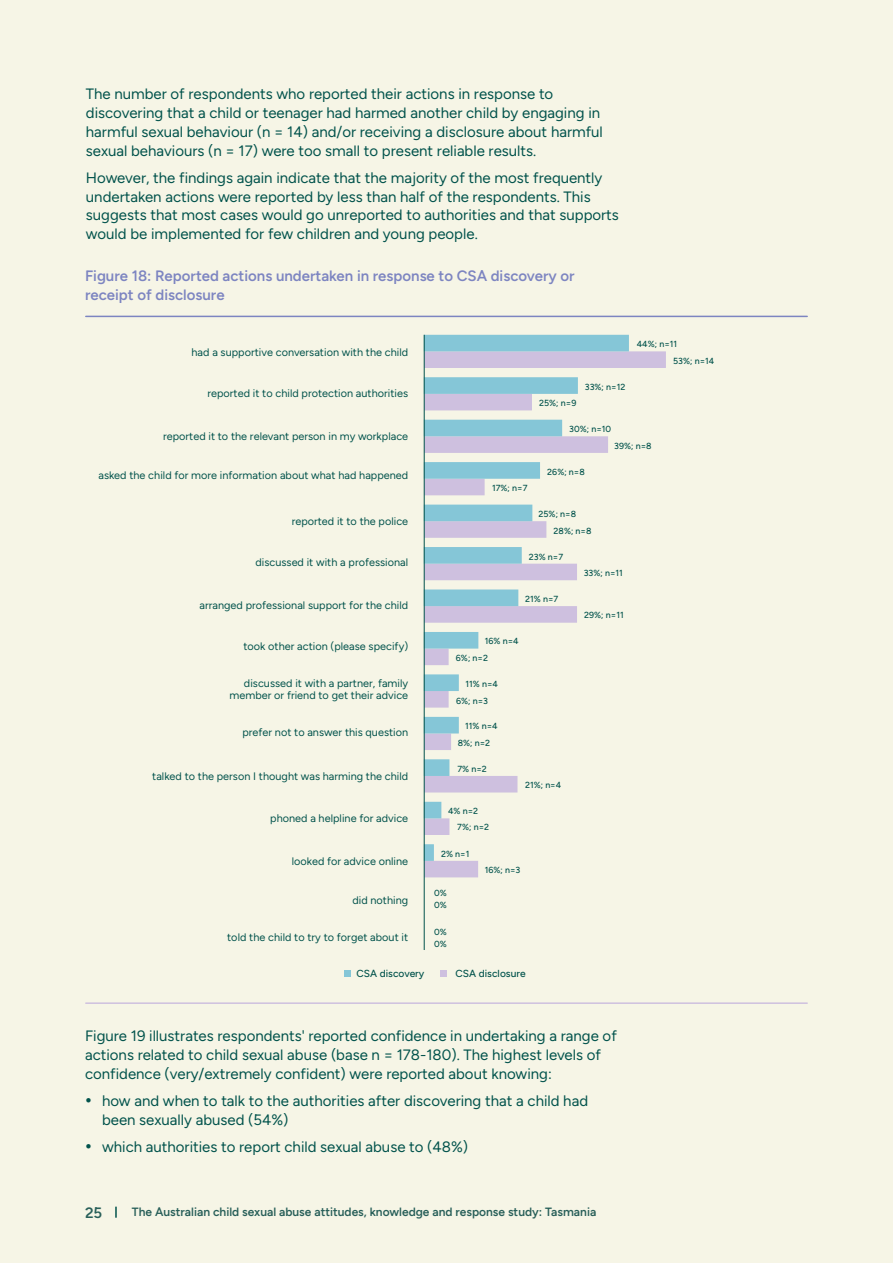
<style>
.page{position:relative;width:893px;height:1263px;background:#f6f5e6}
.page>*{position:absolute;margin:0;border:0;box-sizing:border-box;transform-origin:0 0}
.t1{font:15px/18.8px "Figtree";color:#02534c}
.t2{font:600 15px/18.8px "Figtree";color:#7d85c1}
.t3{font:600 15px "Figtree";color:#285f59}
.t4{font:600 12px "Figtree";color:#285f59}
.t5{font:10.95px/12px "Figtree";letter-spacing:.005em;color:#02534c;text-align:right}
.t6{font:500 10.2px "Figtree";letter-spacing:.005em;color:#02534c}
.t7{font:500 8.85px/16.6px "Figtree";letter-spacing:.005em;color:#02534c}
</style>
<div class="page">
<svg style="left:115px;top:1206px;width:2px;height:12px"></svg>
<div style="left:424px;top:351px;width:242px;height:17px;background:#cec0df;border:2px solid #cec0df"></div>
<div style="left:424px;top:335px;width:205px;height:16px;background:#85c6d7"></div>
<div style="left:424px;top:394px;width:108px;height:16px;background:#cec0df"></div>
<div style="left:424px;top:377px;width:154px;height:17px;background:#85c6d7;border:2px solid #85c6d7"></div>
<div style="left:424px;top:436px;width:184px;height:17px;background:#cec0df;border:2px solid #cec0df"></div>
<div style="left:424px;top:420px;width:138px;height:16px;background:#85c6d7"></div>
<div style="left:424px;top:479px;width:61px;height:16px;background:#cec0df"></div>
<div style="left:424px;top:462px;width:116px;height:17px;background:#85c6d7;border:2px solid #85c6d7"></div>
<div style="left:424px;top:521px;width:122px;height:17px;background:#cec0df;border:2px solid #cec0df"></div>
<div style="left:424px;top:505px;width:108px;height:16px;background:#85c6d7"></div>
<div style="left:424px;top:564px;width:153px;height:16px;background:#cec0df"></div>
<div style="left:424px;top:547px;width:98px;height:17px;background:#85c6d7;border:2px solid #85c6d7"></div>
<div style="left:424px;top:606px;width:153px;height:17px;background:#cec0df;border:2px solid #cec0df"></div>
<div style="left:424px;top:589px;width:94px;height:17px;background:#85c6d7;border:2px solid #85c6d7"></div>
<div style="left:424px;top:648px;width:25px;height:17px;background:#cec0df"></div>
<div style="left:424px;top:632px;width:54px;height:17px;background:#85c6d7;border:2px solid #85c6d7"></div>
<div style="left:424px;top:691px;width:25px;height:17px;background:#cec0df;border:2px solid #cec0df"></div>
<div style="left:424px;top:674px;width:35px;height:17px;background:#85c6d7;border:2px solid #85c6d7"></div>
<div style="left:424px;top:733px;width:27px;height:17px;background:#cec0df;border:2px solid #cec0df"></div>
<div style="left:424px;top:717px;width:35px;height:16px;background:#85c6d7"></div>
<div style="left:424px;top:776px;width:93px;height:16px;background:#cec0df"></div>
<div style="left:424px;top:759px;width:25px;height:17px;background:#85c6d7;border:2px solid #85c6d7"></div>
<div style="left:424px;top:818px;width:25px;height:17px;background:#cec0df;border:2px solid #cec0df"></div>
<div style="left:424px;top:802px;width:17px;height:16px;background:#85c6d7"></div>
<div style="left:424px;top:861px;width:54px;height:16px;background:#cec0df"></div>
<div style="left:424px;top:844px;width:10px;height:17px;background:#85c6d7;border:2px solid #85c6d7"></div>
<hr style="left:86px;top:316px;width:721px;height:1px;background:#7d85c1">
<hr style="left:86px;top:1002px;width:721px;height:2px;background:#cec0df">
<hr style="left:424px;top:335px;width:1px;height:615px;background:#02534c">
<svg style="left:345px;top:971px;width:6px;height:6px"></svg>
<svg style="left:441px;top:971px;width:6px;height:6px"></svg>
<p class="t1" style="left:86px;top:85px;width:518px">The number of respondents who reported their actions in response to discovering that a child or teenager had harmed another child by engaging in harmful sexual behaviour (n = 14) and/or receiving a disclosure about harmful sexual behaviours (n = 17) were too small to present reliable results.</p>
<p class="t1" style="left:86px;top:168px;width:534px">However, the findings again indicate that the majority of the most frequently undertaken actions were reported by less than half of the respondents. This suggests that most cases would go unreported to authorities and that supports would be implemented for few children and young people.</p>
<p class="t2" style="left:85px;top:266px;width:491px">Figure 18: Reported actions undertaken in response to CSA discovery or receipt of disclosure</p>
<p class="t7" style="left:673px;top:336px;width:43px;text-indent:-36px">44%; n=11<br>53%; n=14</p>
<p class="t5" style="left:192px;top:346px;width:218px">had a supportive conversation with the child</p>
<p class="t5" style="left:207px;top:387px;width:202px">reported it to child protection authorities</p>
<p class="t5" style="left:163px;top:430px;width:247px">reported it to the relevant person in my workplace</p>
<p class="t5" style="left:98px;top:469px;width:311px">asked the child for more information about what had happened</p>
<p class="t5" style="left:292px;top:515px;width:118px">reported it to the police</p>
<p class="t5" style="left:255px;top:557px;width:154px">discussed it with a professional</p>
<p class="t5" style="left:199px;top:599px;width:210px">arranged professional support for the child</p>
<p class="t5" style="left:243px;top:640px;width:166px">took other action (please specify)</p>
<p class="t5" style="left:230px;top:677px;width:180px">discussed it with a partner, family member or friend to get their advice</p>
<p class="t5" style="left:242px;top:726px;width:167px">prefer not to answer this question</p>
<p class="t5" style="left:152px;top:770px;width:257px">talked to the person I thought was harming the child</p>
<p class="t5" style="left:270px;top:812px;width:140px">phoned a helpline for advice</p>
<p class="t5" style="left:292px;top:855px;width:118px">looked for advice online</p>
<p class="t5" style="left:352px;top:894px;width:57px">did nothing</p>
<p class="t5" style="left:227px;top:931px;width:183px">told the child to try to forget about it</p>
<p class="t6" style="left:356px;top:967px;width:69px">CSA discovery</p>
<p class="t6" style="left:455px;top:967px;width:72px">CSA disclosure</p>
<p class="t7" style="left:585px;top:378px;width:42px">33%; n=12</p>
<p class="t7" style="left:539px;top:395px;width:39px">25%; n=9</p>
<p class="t7" style="left:569px;top:421px;width:44px">30%; n=10</p>
<p class="t7" style="left:614px;top:437px;width:39px">39%; n=8</p>
<p class="t7" style="left:547px;top:463px;width:39px">26%; n=8</p>
<p class="t7" style="left:492px;top:480px;width:37px">17%; n=7</p>
<p class="t7" style="left:554px;top:506px;width:39px;text-indent:-15px">25%; n=8<br>28%; n=8</p>
<p class="t7" style="left:529px;top:548px;width:36px">23% n=7</p>
<p class="t7" style="left:584px;top:564px;width:41px">33%; n=11</p>
<p class="t7" style="left:525px;top:590px;width:35px">21% n=7</p>
<p class="t7" style="left:584px;top:607px;width:41px">29%; n=11</p>
<p class="t7" style="left:456px;top:633px;width:64px;text-indent:29px">16% n=4<br>6%; n=2</p>
<p class="t7" style="left:456px;top:675px;width:44px;text-indent:9px">11% n=4<br>6%; n=3</p>
<p class="t7" style="left:458px;top:718px;width:41px;text-indent:7px">11% n=4<br>8%; n=2</p>
<p class="t7" style="left:457px;top:760px;width:31px">7% n=2</p>
<p class="t7" style="left:525px;top:776px;width:38px">21%; n=4</p>
<p class="t7" style="left:457px;top:803px;width:33px;line-height:16.2px;text-indent:-9px">4% n=2<br>7%; n=2</p>
<p class="t7" style="left:441px;top:845px;width:30px">2% n=1</p>
<p class="t7" style="left:485px;top:861px;width:37px">16%; n=3</p>
<p class="t7" style="left:434px;top:886px;width:14px;line-height:12.6px">0%<br>0%</p>
<p class="t7" style="left:434px;top:925px;width:14px;line-height:12.6px">0%<br>0%</p>
<p class="t1" style="left:85px;top:1027px;width:533px">Figure 19 illustrates respondents' reported confidence in undertaking a range of actions related to child sexual abuse (base n = 178-180). The highest levels of confidence (very/extremely confident) were reported about knowing:</p>
<p class="t1" style="left:102px;top:1091px;width:488px;text-indent:-17px">• how and when to talk to the authorities after discovering that a child had been sexually abused (54%)</p>
<p class="t1" style="left:85px;top:1137px;width:385px">• which authorities to report child sexual abuse to (48%)</p>
<p class="t3" style="left:85px;top:1204px;width:19px">25</p>
<p class="t4" style="left:132px;top:1205px;width:466px">The Australian child sexual abuse attitudes, knowledge and response study: Tasmania</p>
</div>
